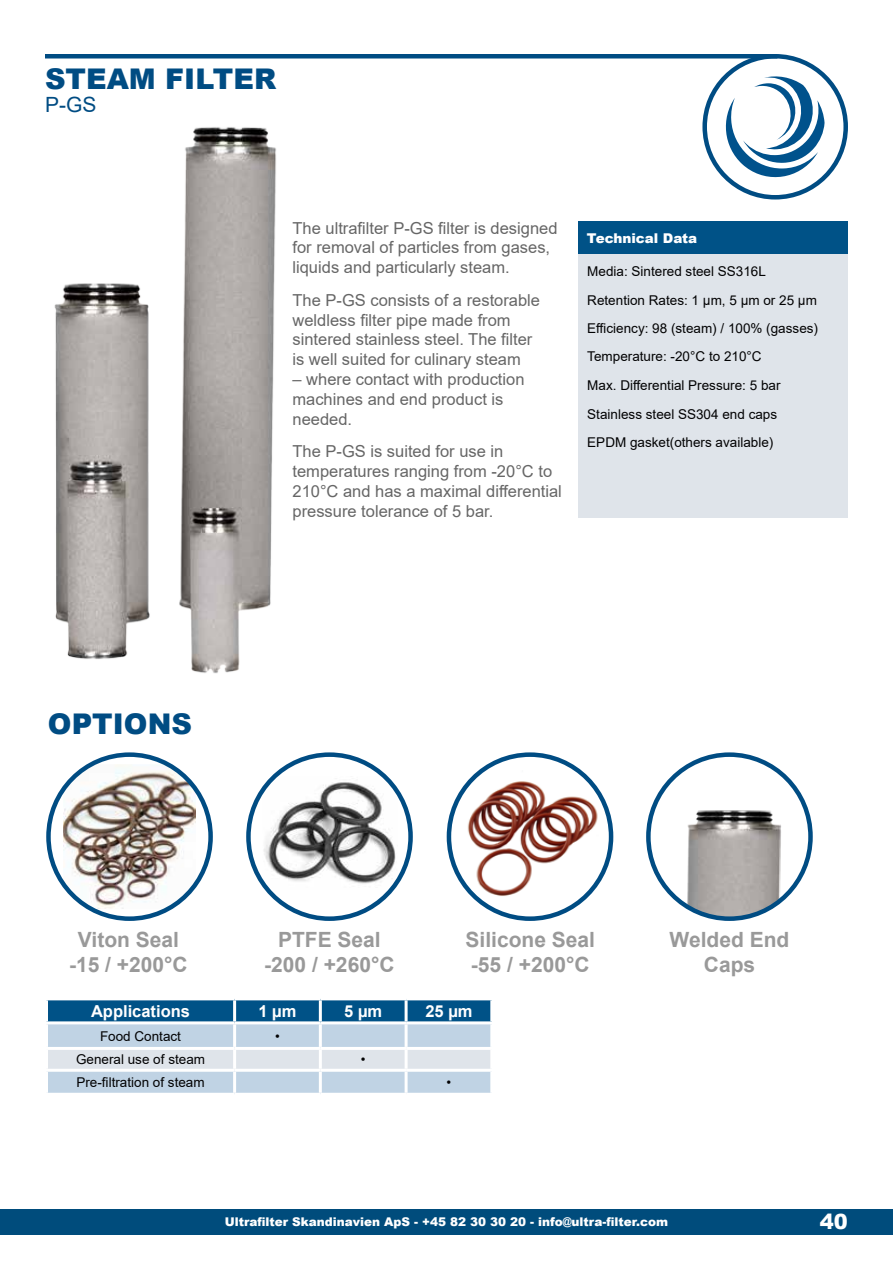
<style>
.page{position:relative;width:893px;height:1263px;background:#fff}
.page>*{position:absolute;margin:0;border:0;box-sizing:border-box;transform-origin:0 0}
.t1{font:900 28.5px "Arial";color:#004c83}
.t2{font:700 21px/25.2px "Arial";color:#999;text-align:center}
.t3{font:21px "Arial";color:#004c83}
.t4{font:900 21px "Arial";color:#fff}
.t5{font:16.5px/19.8px "Arial";color:#666}
.t6{font:700 16.5px "Arial";color:#fff}
.t7{font:13.5px "Arial";color:#020203}
.t8{font:900 13.5px "Arial";color:#fff}
.t9{font:900 12px "Arial";color:#fff}
</style>
<div class="page">
<div style="left:45px;top:54px;width:732px;height:5px;background:#004c83"></div>
<div style="left:578px;top:221px;width:270px;height:297px;background:#dfe4ea"></div>
<div style="left:578px;top:221px;width:270px;height:33px;background:#005287"></div>
<div style="left:0;top:1209px;width:893px;height:25px;background:#004c7c"></div>
<svg style="left:721px;top:75px;width:103px;height:108px"></svg>
<div style="left:702px;top:54px;width:146px;height:146px;border:4px solid #004c83;border-radius:50%"></div>
<img style="left:54px;top:127px;width:222px;height:547px">
<svg style="left:48px;top:1000px;width:442px;height:93px;background:#98b7cf"></svg>
<hr style="left:233px;top:1024px;width:3px;height:23px;background:#fff">
<hr style="left:319px;top:1024px;width:3px;height:23px;background:#fff">
<hr style="left:405px;top:1024px;width:3px;height:23px;background:#fff">
<hr style="left:45px;top:1047px;width:190px;height:3px;background:#fff">
<hr style="left:235px;top:1047px;width:85px;height:3px;background:#fff">
<hr style="left:233px;top:1050px;width:3px;height:19px;background:#fff">
<hr style="left:320px;top:1047px;width:86px;height:3px;background:#fff">
<hr style="left:319px;top:1050px;width:3px;height:19px;background:#fff">
<hr style="left:406px;top:1047px;width:87px;height:3px;background:#fff">
<hr style="left:405px;top:1050px;width:3px;height:19px;background:#fff">
<hr style="left:45px;top:1069px;width:190px;height:3px;background:#fff">
<hr style="left:235px;top:1069px;width:85px;height:3px;background:#fff">
<hr style="left:233px;top:1072px;width:3px;height:21px;background:#fff">
<hr style="left:320px;top:1069px;width:86px;height:3px;background:#fff">
<hr style="left:319px;top:1072px;width:3px;height:21px;background:#fff">
<hr style="left:406px;top:1069px;width:87px;height:3px;background:#fff">
<hr style="left:405px;top:1072px;width:3px;height:21px;background:#fff">
<hr style="left:233px;top:1000px;width:3px;height:21px;background:#fff">
<hr style="left:319px;top:1000px;width:3px;height:21px;background:#fff">
<hr style="left:405px;top:1000px;width:3px;height:21px;background:#fff">
<hr style="left:45px;top:1021px;width:190px;height:3px;background:#fff">
<hr style="left:235px;top:1021px;width:85px;height:3px;background:#fff">
<hr style="left:320px;top:1021px;width:86px;height:3px;background:#fff">
<hr style="left:406px;top:1021px;width:87px;height:3px;background:#fff">
<svg style="left:48px;top:755px;width:163px;height:164px"></svg>
<img style="left:63px;top:764px;width:133px;height:145px">
<div style="left:46px;top:752px;width:167px;height:169px;border:4px solid #004c83;border-radius:50%"></div>
<img style="left:648px;top:756px;width:162px;height:163px">
<div style="left:646px;top:752px;width:167px;height:169px;border:4px solid #004c83;border-radius:50%"></div>
<img style="left:263px;top:776px;width:134px;height:114px">
<div style="left:246px;top:752px;width:167px;height:169px;border:4px solid #004c83;border-radius:50%"></div>
<img style="left:456px;top:766px;width:148px;height:143px">
<div style="left:447px;top:752px;width:166px;height:169px;border:4px solid #004c83;border-radius:50%"></div>
<h1 class="t1" style="left:45px;top:58px;width:233px">STEAM FILTER</h1>
<p class="t3" style="left:45px;top:90px;width:53px">P-GS</p>
<h1 class="t1" style="left:48px;top:703px;width:146px">OPTIONS</h1>
<p class="t5" style="left:292px;top:218px;width:267px">The ultrafilter P-GS filter is designed for removal of particles from gases, liquids and particularly steam.</p>
<p class="t5" style="left:292px;top:290px;width:249px">The P-GS consists of a restorable weldless filter pipe made from sintered stainless steel. The filter is well suited for culinary steam</p>
<p class="t5" style="left:292px;top:369px;width:234px">– where contact with production machines and end product is needed.</p>
<p class="t5" style="left:292px;top:441px;width:271px">The P-GS is suited for use in temperatures ranging from -20°C to<br>210°C and has a maximal differential pressure tolerance of 5 bar.</p>
<p class="t8" style="left:587px;top:228px;width:112px">Technical Data</p>
<p class="t7" style="left:587px;top:262px;width:180px">Media: Sintered steel SS316L</p>
<p class="t7" style="left:587px;top:291px;width:231px">Retention Rates: 1 µm, 5 µm or 25 µm</p>
<p class="t7" style="left:587px;top:319px;width:232px">Efficiency: 98 (steam) / 100% (gasses)</p>
<p class="t7" style="left:587px;top:347px;width:176px">Temperature: -20°C to 210°C</p>
<p class="t7" style="left:587px;top:376px;width:195px">Max. Differential Pressure: 5 bar</p>
<p class="t7" style="left:587px;top:404px;width:191px">Stainless steel SS304 end caps</p>
<p class="t7" style="left:587px;top:433px;width:188px">EPDM gasket(others available)</p>
<p class="t2" style="left:69px;top:927px;width:120px">Viton Seal -15 / +200°C</p>
<p class="t2" style="left:264px;top:927px;width:132px">PTFE Seal -200 / +260°C</p>
<p class="t2" style="left:465px;top:927px;width:131px;text-align:left">Silicone Seal -55 / +200°C</p>
<p class="t2" style="left:670px;top:927px;width:121px">Welded End<br>Caps</p>
<p class="t6" style="left:91px;top:999px;width:101px">Applications</p>
<p class="t6" style="left:258px;top:999px;width:39px">1 µm</p>
<p class="t6" style="left:344px;top:999px;width:39px">5 µm</p>
<p class="t6" style="left:425px;top:999px;width:49px">25 µm</p>
<p class="t7" style="left:100px;top:1026px;width:83px">Food Contact</p>
<p class="t7" style="left:275px;top:1026px;width:6px">•</p>
<p class="t7" style="left:76px;top:1050px;width:131px">General use of steam</p>
<p class="t7" style="left:361px;top:1050px;width:6px">•</p>
<p class="t7" style="left:76px;top:1073px;width:130px">Pre-filtration of steam</p>
<p class="t7" style="left:447px;top:1073px;width:6px">•</p>
<p class="t9" style="left:225px;top:1213px;width:445px">Ultrafilter Skandinavien ApS - +45 82 30 30 20 - info@ultra-filter.com</p>
<p class="t4" style="left:820px;top:1206px;width:30px">40</p>
</div>
